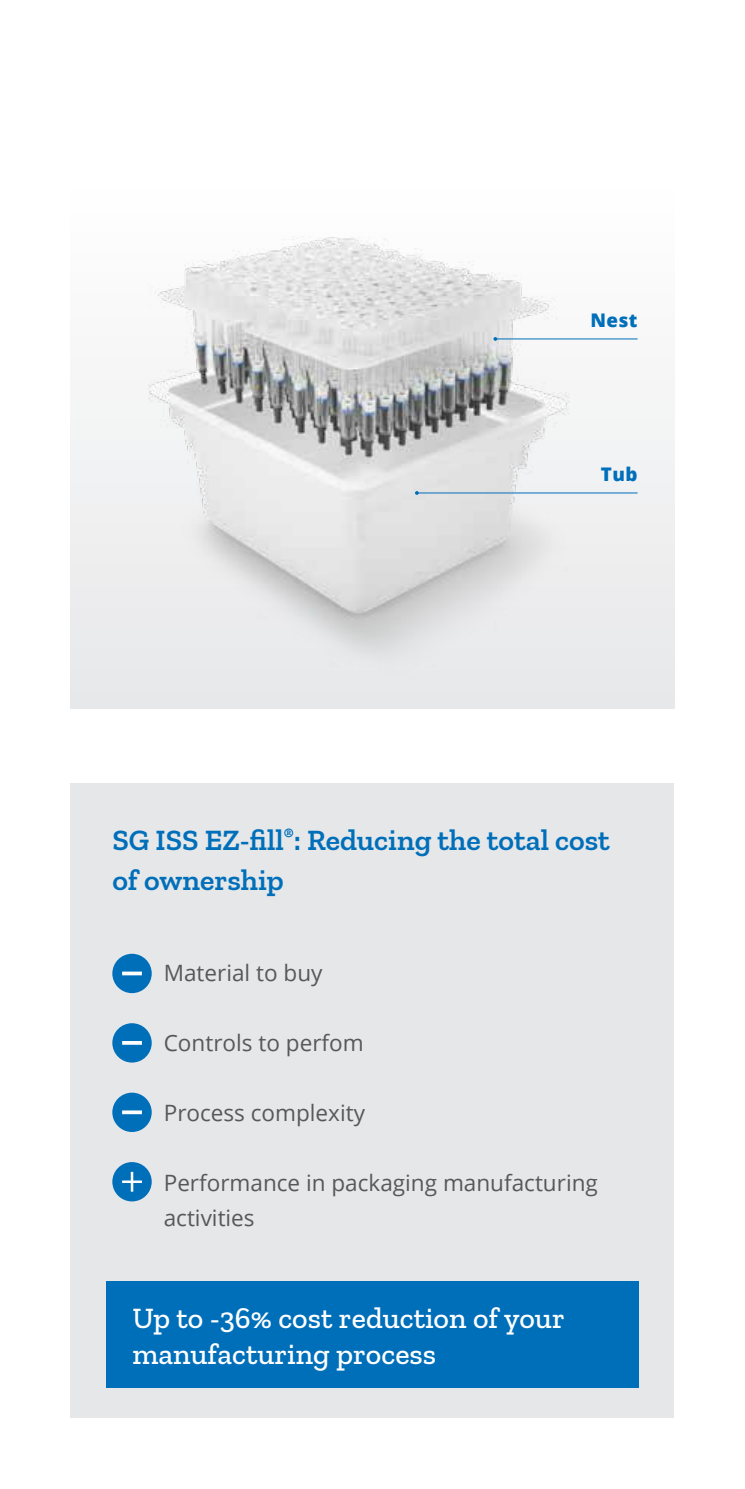
<style>
.page{position:relative;width:745px;height:1489px;background:#fff}
.page>*{position:absolute;margin:0;border:0;box-sizing:border-box;transform-origin:0 0}
.t1{font:500 30px/35px "Zilla Slab";color:#fff}
.t2{font:600 30px/40px "Zilla Slab";color:#006fba}
.t3{font:22.5px/35px "Open Sans";color:#57585a}
.t4{font:800 18.75px "Open Sans";letter-spacing:.02em;color:#006fba}
</style>
<div class="page">
<div style="left:71px;top:783px;width:602px;height:634px;background:#e6e7e9"></div>
<div style="left:106px;top:1280px;width:532px;height:107px;background:#006fba"></div>
<div style="left:71px;top:687px;width:602px;height:21px;background:#e7e8e9"></div>
<img style="left:70px;top:236px;width:605px;height:451px">
<hr style="left:495px;top:338px;width:142px;height:1px;background:#006fba">
<svg style="left:493px;top:337px;width:4px;height:4px"></svg>
<hr style="left:416px;top:492px;width:221px;height:1px;background:#006fba">
<svg style="left:414px;top:491px;width:4px;height:4px"></svg>
<div style="left:112px;top:953px;width:40px;height:40px;background:#006fba;border-radius:50%"></div>
<svg style="left:122px;top:971px;width:20px;height:4px"></svg>
<div style="left:112px;top:1023px;width:40px;height:39px;background:#006fba;border-radius:50%"></div>
<svg style="left:122px;top:1041px;width:20px;height:3px"></svg>
<div style="left:112px;top:1092px;width:40px;height:39px;background:#006fba;border-radius:50%"></div>
<svg style="left:122px;top:1110px;width:20px;height:4px"></svg>
<div style="left:112px;top:1161px;width:40px;height:40px;background:#006fba;border-radius:50%"></div>
<hr style="left:122px;top:1180px;width:20px;height:2px;background:#fff">
<hr style="left:131px;top:1171px;width:2px;height:20px;background:#fff">
<p class="t4" style="left:590px;top:306px;width:49px">Nest</p>
<p class="t4" style="left:600px;top:460px;width:38px">Tub</p>
<h1 class="t2" style="left:112px;top:820px;width:498px">SG ISS EZ-fill<sup>®</sup>: Reducing the total cost of ownership</h1>
<p class="t3" style="left:164px;top:954px;width:160px">Material to buy</p>
<p class="t3" style="left:164px;top:1024px;width:201px">Controls to perfom</p>
<p class="t3" style="left:164px;top:1094px;width:203px">Process complexity</p>
<p class="t3" style="left:164px;top:1164px;width:435px">Performance in packaging manufacturing activities</p>
<h1 class="t1" style="left:132px;top:1300px;width:433px">Up to -36% cost reduction of your manufacturing process</h1>
</div>
